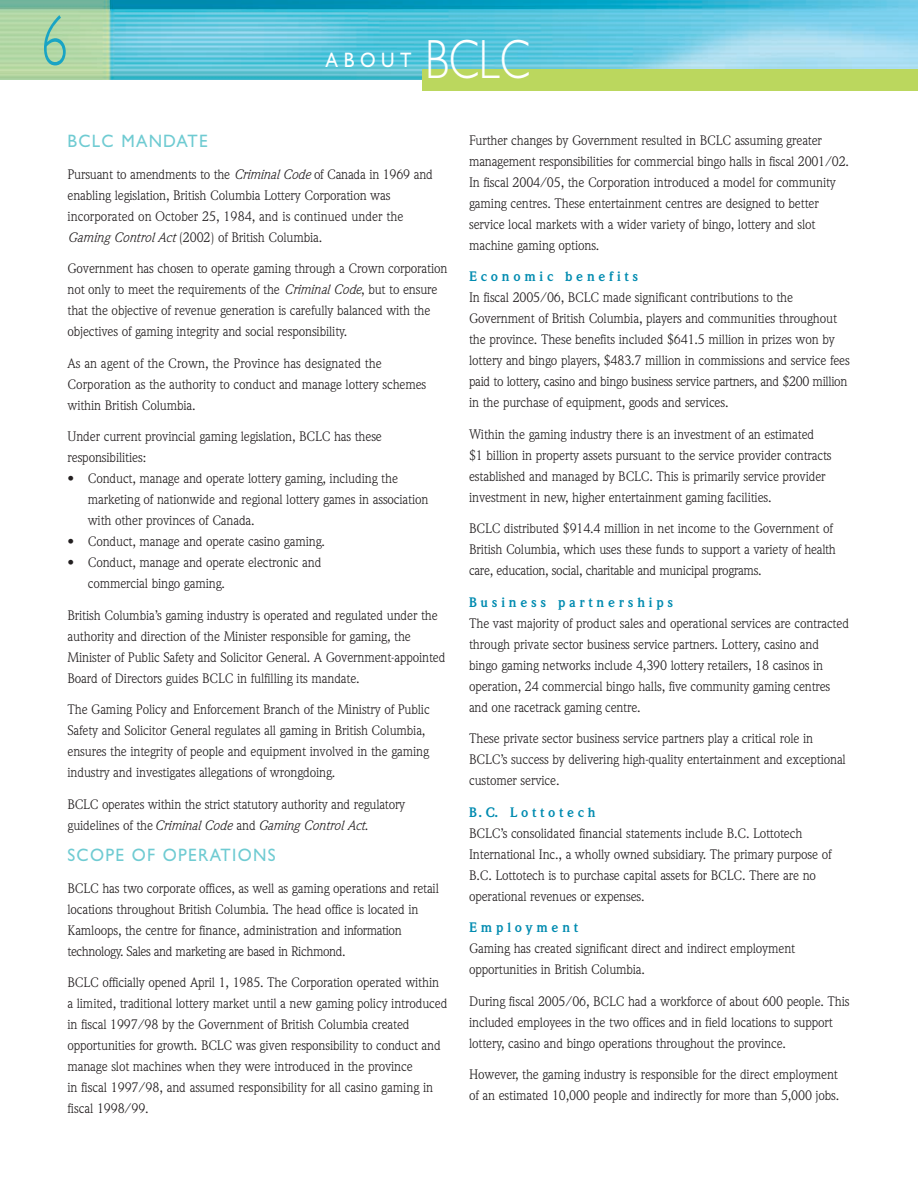
<style>
.page{position:relative;width:918px;height:1188px;background:#fff}
.page>*{position:absolute;margin:0;border:0;box-sizing:border-box;transform-origin:0 0}
.t1{font:300 72px "Gill Sans";color:#19a4c4;scale:.75 1}
.t2{font:300 55.5px "Gill Sans";color:#fff;scale:.8 1}
.t3{font:21px "Gill Sans";letter-spacing:.3em;color:#fff;scale:.9 1}
.t4{font:18px "Gill Sans";letter-spacing:.075em;color:#6fcbd2;scale:.95 1}
.t5{font:13.5px/21px "Weidemann";letter-spacing:-.01em;color:#231f20}
.t6{font:700 13.5px "Weidemann";letter-spacing:.28em;color:#008bb0}
.s1{font-style:italic}
</style>
<div class="page">
<img style="left:0;top:0;width:918px;height:80px">
<div style="left:423px;top:69px;width:495px;height:22px;background:#bbd75e"></div>
<h1 class="t1" style="left:41px;top:-2px;width:37px">6</h1>
<h3 class="t3" style="left:325px;top:47px;width:97px">ABOUT</h3>
<h2 class="t2" style="left:425px;top:26px;width:132px">BCLC</h2>
<h3 class="t4" style="left:68px;top:131px;width:149px">BCLC MANDATE</h3>
<p class="t5" style="left:68px;top:165px;width:367px">Pursuant to amendments to the <span class="s1">Criminal Code</span> of Canada in 1969 and enabling legislation, British Columbia Lottery Corporation was incorporated on October 25, 1984, and is continued under the <span class="s1">Gaming Control Act</span> (2002) of British Columbia.</p>
<p class="t5" style="left:67px;top:259px;width:382px">Government has chosen to operate gaming through a Crown corporation not only to meet the requirements of the <span class="s1">Criminal Code</span>, but to ensure that the objective of revenue generation is carefully balanced with the objectives of gaming integrity and social responsibility.</p>
<p class="t5" style="left:68px;top:354px;width:360px">As an agent of the Crown, the Province has designated the<br>Corporation as the authority to conduct and manage lottery schemes within British Columbia.</p>
<p class="t5" style="left:68px;top:427px;width:316px">Under current provincial gaming legislation, BCLC has these responsibilities:</p>
<p class="t5" style="left:88px;top:469px;width:342px;text-indent:-20px">• Conduct, manage and operate lottery gaming, including the marketing of nationwide and regional lottery games in association with other provinces of Canada.</p>
<p class="t5" style="left:68px;top:532px;width:259px">• Conduct, manage and operate casino gaming.</p>
<p class="t5" style="left:88px;top:553px;width:235px;text-indent:-20px">• Conduct, manage and operate electronic and commercial bingo gaming.</p>
<p class="t5" style="left:68px;top:606px;width:379px">British Columbia’s gaming industry is operated and regulated under the authority and direction of the Minister responsible for gaming, the Minister of Public Safety and Solicitor General. A Government-appointed Board of Directors guides BCLC in fulfilling its mandate.</p>
<p class="t5" style="left:68px;top:700px;width:364px">The Gaming Policy and Enforcement Branch of the Ministry of Public Safety and Solicitor General regulates all gaming in British Columbia, ensures the integrity of people and equipment involved in the gaming industry and investigates allegations of wrongdoing.</p>
<p class="t5" style="left:68px;top:795px;width:339px">BCLC operates within the strict statutory authority and regulatory guidelines of the<span class="s1">Criminal Code</span> and <span class="s1">Gaming Control Act</span>.</p>
<h3 class="t4" style="left:68px;top:845px;width:221px">SCOPE OF OPERATIONS</h3>
<p class="t5" style="left:68px;top:879px;width:373px">BCLC has two corporate offices, as well as gaming operations and retail locations throughout British Columbia. The head office is located in Kamloops, the centre for finance, administration and information technology. Sales and marketing are based in Richmond.</p>
<p class="t5" style="left:68px;top:973px;width:381px">BCLC officially opened April 1, 1985. The Corporation operated within a limited, traditional lottery market until a new gaming policy introduced in fiscal 1997/98 by the Government of British Columbia created opportunities for growth. BCLC was given responsibility to conduct and manage slot machines when they were introduced in the province<br>in fiscal 1997/98, and assumed responsibility for all casino gaming in fiscal 1998/99.</p>
<p class="t5" style="left:469px;top:131px;width:381px">Further changes by Government resulted in BCLC assuming greater management responsibilities for commercial bingo halls in fiscal 2001/02.<br>In fiscal 2004/05, the Corporation introduced a model for community gaming centres. These entertainment centres are designed to better service local markets with a wider variety of bingo, lottery and slot machine gaming options.</p>
<p class="t6" style="left:469px;top:271px;width:171px">Economic benefits</p>
<p class="t5" style="left:469px;top:288px;width:382px">In fiscal 2005/06, BCLC made significant contributions to the Government of British Columbia, players and communities throughout the province. These benefits included $641.5 million in prizes won by lottery and bingo players, $483.7 million in commissions and service fees paid to lottery, casino and bingo business service partners, and $200 million in the purchase of equipment, goods and services.</p>
<p class="t5" style="left:469px;top:425px;width:364px">Within the gaming industry there is an investment of an estimated<br>$1 billion in property assets pursuant to the service provider contracts established and managed by BCLC. This is primarily service provider investment in new, higher entertainment gaming facilities.</p>
<p class="t5" style="left:469px;top:519px;width:368px">BCLC distributed $914.4 million in net income to the Government of<br>British Columbia, which uses these funds to support a variety of health care, education, social, charitable and municipal programs.</p>
<p class="t6" style="left:469px;top:597px;width:206px">Business partnerships</p>
<p class="t5" style="left:469px;top:614px;width:381px">The vast majority of product sales and operational services are contracted through private sector business service partners. Lottery, casino and bingo gaming networks include 4,390 lottery retailers, 18 casinos in operation, 24 commercial bingo halls, five community gaming centres and one racetrack gaming centre.</p>
<p class="t5" style="left:469px;top:729px;width:378px">These private sector business service partners play a critical role in<br>BCLC’s success by delivering high-quality entertainment and exceptional customer service.</p>
<p class="t6" style="left:469px;top:807px;width:128px">B.C. Lottotech</p>
<p class="t5" style="left:469px;top:824px;width:364px">BCLC’s consolidated financial statements include B.C. Lottotech International Inc., a wholly owned subsidiary. The primary purpose of B.C. Lottotech is to purchase capital assets for BCLC. There are no operational revenues or expenses.</p>
<p class="t6" style="left:469px;top:922px;width:111px">Employment</p>
<p class="t5" style="left:469px;top:939px;width:328px">Gaming has created significant direct and indirect employment opportunities in British Columbia.</p>
<p class="t5" style="left:469px;top:992px;width:382px">During fiscal 2005/06, BCLC had a workforce of about 600 people. This included employees in the two offices and in field locations to support lottery, casino and bingo operations throughout the province.</p>
<p class="t5" style="left:469px;top:1065px;width:372px">However, the gaming industry is responsible for the direct employment of an estimated 10,000 people and indirectly for more than 5,000 jobs.</p>
</div>
